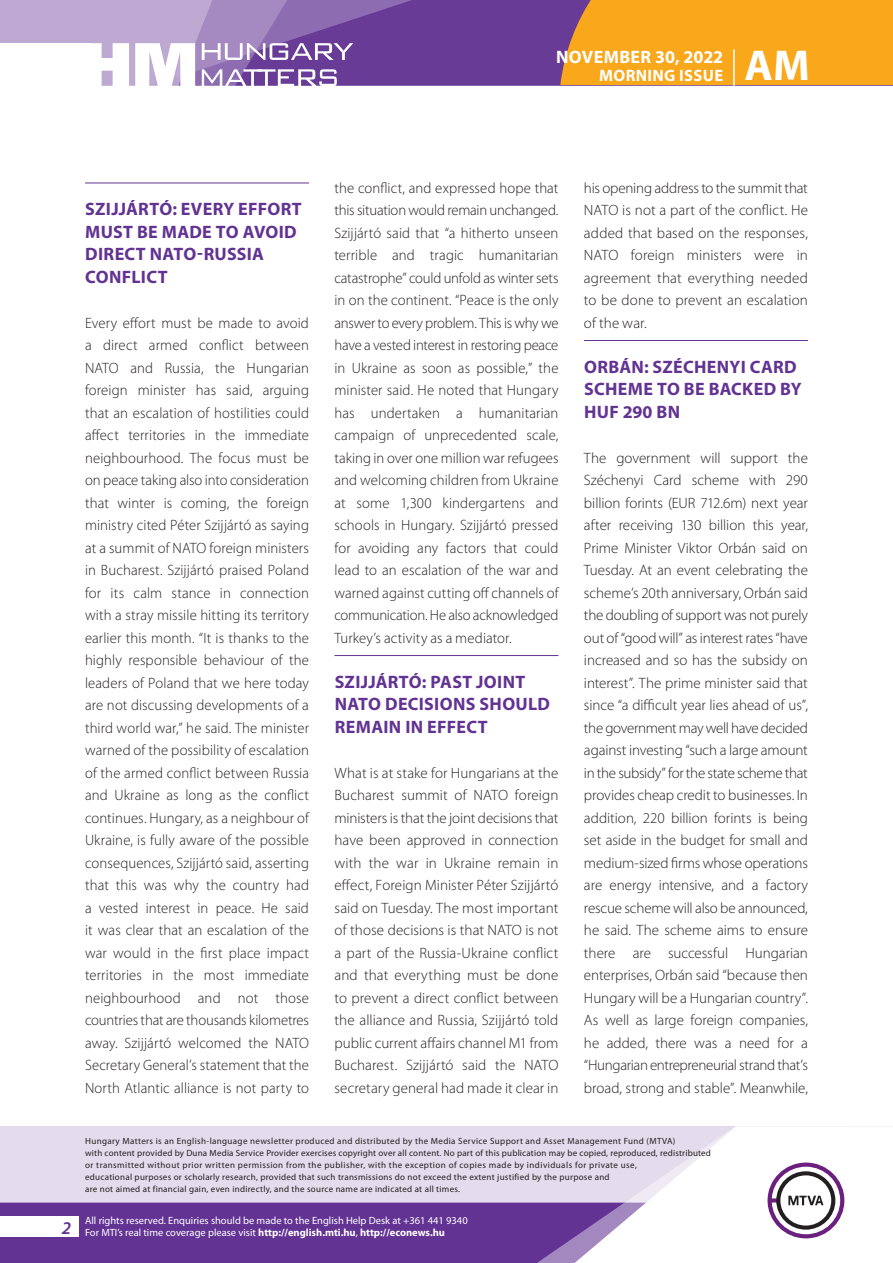
<style>
.page{position:relative;width:893px;height:1263px;background:#fff}
.page>*{position:absolute;margin:0;border:0;box-sizing:border-box;transform-origin:0 0}
.t1{font:700 43.35px "Myriad Pro";color:#fff}
._01_cimsor{font:700 18px/22.5px "Myriad Pro";letter-spacing:.01em;color:#623393}
.t2{font:700 18px "Myriad Pro";letter-spacing:.02em;color:#fff}
.t3{font:italic 600 18px "Myriad Pro";color:#623393}
.t4{font:700 16.5px "Myriad Pro";letter-spacing:.02em;color:#fff}
._03_kenyer_szöveg-1{font:300 15px/22.5px "Myriad Pro";letter-spacing:.005em;color:#231f20;text-align:justify}
.t5{font:10.5px/12px "Myriad Pro";color:#fff}
.t6{font:9px/12px "Myriad Pro";letter-spacing:.03em;color:#231f20}
.s1{font-weight:700}
</style>
<div class="page">
<div style="left:0;top:1126px;width:893px;height:137px;background:#e4dcec"></div>
<div style="left:0;top:1202px;width:506px;height:61px;background:#623393"></div>
<div style="left:506px;top:1202px;width:43px;height:61px;background:#623393"></div>
<svg style="left:549px;top:1126px;width:344px;height:137px;fill:#fff"></svg>
<svg style="left:767px;top:1162px;width:77px;height:76px;background:#c5b8c8"></svg>
<div style="left:0;top:1216px;width:79px;height:20px;background:#fff"></div>
<div style="left:0;top:0;width:893px;height:85px;background:#683b97"></div>
<div style="left:560px;top:0;width:333px;height:85px;background:#f9a71b"></div>
<hr style="left:733px;top:49px;width:2px;height:37px;background:#fff">
<svg style="left:0;top:0;width:479px;height:86px"></svg>
<hr style="left:85px;top:183px;width:224px;height:1px;background:#623393">
<hr style="left:334px;top:655px;width:224px;height:1px;background:#623393">
<hr style="left:584px;top:340px;width:224px;height:1px;background:#623393">
<p class="t2" style="left:556px;top:45px;width:169px">November 30, 2022</p>
<p class="t4" style="left:599px;top:65px;width:13px">MOR</p>
<p class="t4" style="left:636px;top:65px;width:87px">NING ISSUE</p>
<h1 class="t1" style="left:745px;top:37px;width:67px">AM</h1>
<p class="_01_cimsor" style="left:85px;top:197px;width:107px">SZIJJÁRTÓ: EVER</p>
<p class="_01_cimsor" style="left:85px;top:197px;width:218px;text-indent:138px">Y EFFORT<br>MUST BE MADE TO AVOID<br>DIRECT NATO-RUSSIA<br>CONFLICT</p>
<p class="_03_kenyer_szöveg-1" style="left:85px;top:311px;width:225px">Every effort must be made to avoid a direct armed conflict between NATO and Russia, the Hungarian foreign minister has said, arguing that an escalation of hostilities could affect territories in the immediate neighbourhood. The focus must be on peace taking also into consideration that winter is coming, the foreign ministry cited Péter Szijjártó as saying at a summit of NATO foreign ministers in Bucharest. Szijjártó praised Poland for its calm stance in connection with a stray missile hitting its territory earlier this month. “It is thanks to the highly responsible behaviour of the leaders of Poland that we here today are not discussing developments of a third world war,” he said. The minister warned of the possibility of escalation of the armed conflict between Russia and Ukraine as long as the conflict continues. Hungary, as a neighbour of Ukraine, is fully aware of the possible consequences, Szijjártó said, asserting that this was why the country had a vested interest in peace. He said it was clear that an escalation of the war would in the first place impact territories in the most immediate neighbourhood and not those countries that are thousands kilometres away. Szijjártó welcomed the NATO Secretary General’s statement that the North Atlantic alliance is not party to</p>
<p class="_03_kenyer_szöveg-1" style="left:334px;top:176px;width:226px">the conflict, and expressed hope that this situation would remain unchanged.<br>Szijjártó said that “a hitherto unseen terrible and tragic humanitarian catastrophe” could unfold as winter sets in on the continent. “Peace is the only answer to every problem. This is why we have a vested interest in restoring peace in Ukraine as soon as possible,” the minister said. He noted that Hungary has undertaken a humanitarian campaign of unprecedented scale, taking in over one million war refugees and welcoming children from Ukraine at some 1,300 kindergartens and schools in Hungary. Szijjártó pressed for avoiding any factors that could lead to an escalation of the war and warned against cutting off channels of communication. He also acknowledged Turkey’s activity as a mediator.</p>
<p class="_01_cimsor" style="left:335px;top:670px;width:217px">SZIJJÁRTÓ: PAST JOINT<br>NATO DECISIONS SHOULD<br>REM</p>
<p class="_01_cimsor" style="left:371px;top:715px;width:118px">AIN IN EFFECT</p>
<p class="_03_kenyer_szöveg-1" style="left:334px;top:761px;width:225px">What is at stake for Hungarians at the Bucharest summit of NATO foreign ministers is that the joint decisions that have been approved in connection with the war in Ukraine remain in effect, Foreign Minister Péter Szijjártó said on Tuesday. The most important of those decisions is that NATO is not a part of the Russia-Ukraine conflict and that everything must be done to prevent a direct conflict between the alliance and Russia, Szijjártó told public current affairs channel M1 from Bucharest. Szijjártó said the NATO secretary general had made it clear in</p>
<p class="_03_kenyer_szöveg-1" style="left:584px;top:176px;width:225px">his opening address to the summit that NATO is not a part of the conflict. He added that based on the responses, NATO foreign ministers were in agreement that everything needed to be done to prevent an escalation of the war.</p>
<p class="_01_cimsor" style="left:584px;top:355px;width:13px">ORB</p>
<p class="_01_cimsor" style="left:584px;top:355px;width:214px;text-indent:35px">ÁN: SZÉCHENYI CARD<br>SCHEME</p>
<p class="_01_cimsor" style="left:584px;top:377px;width:219px;text-indent:73px">TO BE BACKED BY<br>HUF 290 BN</p>
<p class="_03_kenyer_szöveg-1" style="left:584px;top:446px;width:225px">The government will support the Széchenyi Card scheme with 290 billion forints (EUR 712.6m) next year after receiving 130 billion this year, Prime Minister Viktor Orbán said on Tuesday. At an event celebrating the scheme’s 20th anniversary, Orbán said the doubling of support was not purely out of “good will” as interest rates “have increased and so has the subsidy on interest”. The prime minister said that since “a difficult year lies ahead of us”, the government may well have decided against investing “such a large amount in the subsidy” for the state scheme that provides cheap credit to businesses. In addition, 220 billion forints is being set aside in the budget for small and medium-sized firms whose operations are energy intensive, and a factory rescue scheme will also be announced, he said. The scheme aims to ensure there are successful Hungarian enterprises, Orbán said “because then Hungary will be a Hungarian country”.<br>As well as large foreign companies, he added, there was a need for a “Hungarian entrepreneurial strand that’s broad, strong and stable”. Meanwhile,</p>
<p class="t3" style="left:62px;top:1217px;width:11px">2</p>
<p class="t6" style="left:85px;top:1134px;width:627px">Hungary Matters is an English-language newsletter produced and distributed by the Media Service Support and Asset Management Fund (MTVA)<br>with content provided by Duna Media Service Provider exercises copyright over all content. No part of this publication may be copied, reproduced, redistributed or transmitted without prior written permission from the publisher, with the exception of copies made by individuals for private use,<br>educational purposes or scholarly research, provided that such transmissions do not exceed the extent justified by the purpose and<br>are not aimed at financial gain, even indirectly, and the source name are indicated at all times.</p>
<p class="t5" style="left:85px;top:1214px;width:384px">All rights reserved. Enquiries should be made to the English Help Desk at +361 441 9340<br>For MTI’s real time coverage please visit <span class="s1">http://english.mti.hu</span>, <span class="s1">http://econews.hu</span></p>
</div>
